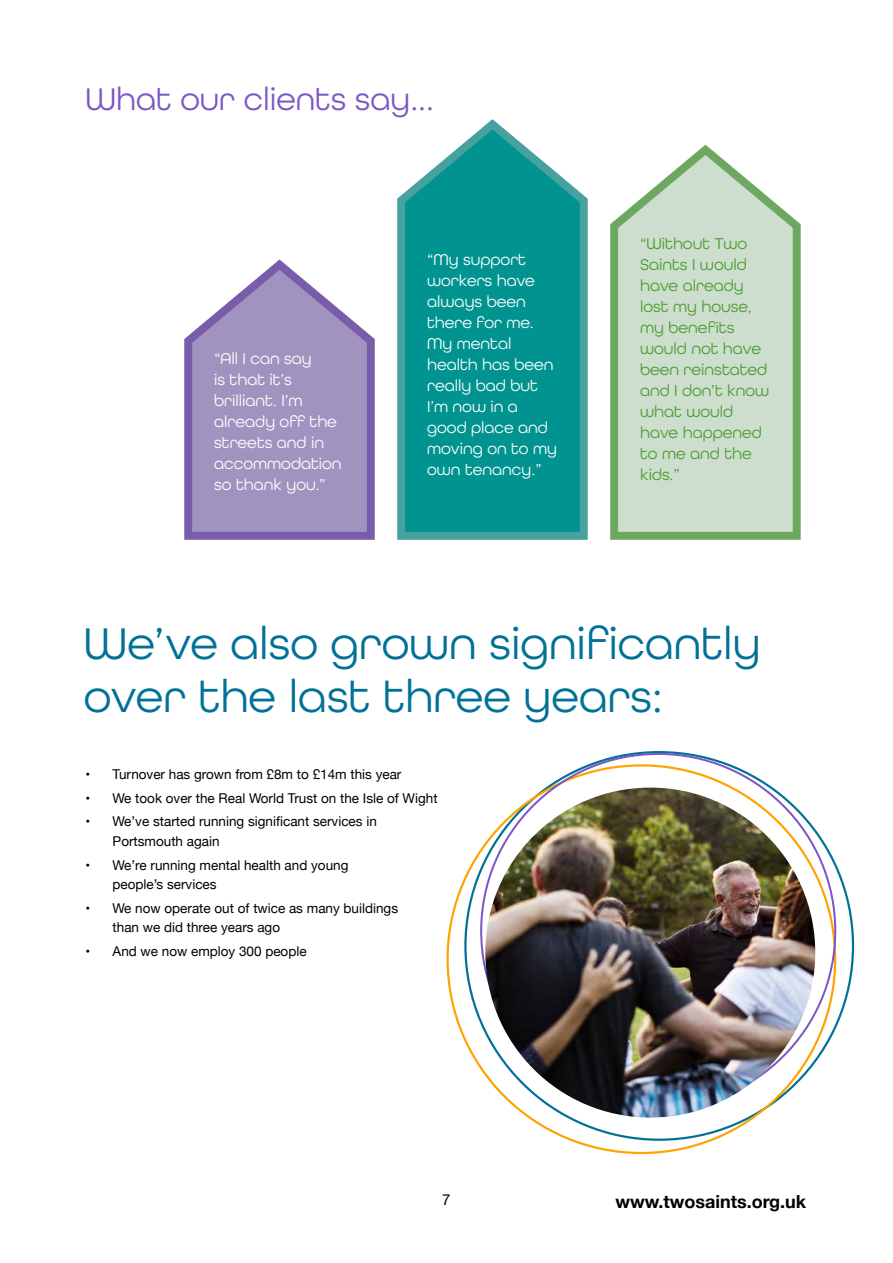
<style>
.page{position:relative;width:893px;height:1263px;background:#fff}
.page>*{position:absolute;margin:0;border:0;box-sizing:border-box;transform-origin:0 0}
.t1{font:46.8px/53.2px "All Round Gothic";color:#007197}
.t2{font:33px "All Round Gothic";color:#7c57c5}
.t3{font:700 18px "Helvetica Neue";color:#000}
.t4{font:16.5px/21px "All Round Gothic";color:#fff}
.t5{font:16.5px/21px "All Round Gothic";color:#4a9c2f}
.t6{font:15px "Helvetica Neue";color:#000}
.t7{font:13.5px/19.5px "Helvetica Neue";color:#000}
</style>
<div class="page">
<img style="left:485px;top:787px;width:330px;height:330px;border-radius:165px">
<svg style="left:610px;top:144px;width:191px;height:396px;background:#c8dbc7"></svg>
<svg style="left:397px;top:119px;width:191px;height:421px;background:#209f9c"></svg>
<svg style="left:184px;top:259px;width:191px;height:281px;background:#a99cc6"></svg>
<h2 class="t2" style="left:86px;top:79px;width:350px">What our clients say...</h2>
<p class="t4" style="left:214px;top:347px;width:129px">“All I can say<br>is that it’s brilliant. I’m already off the streets and in accommodation so thank you.”</p>
<p class="t4" style="left:427px;top:248px;width:131px">“My support workers have always been there for me.<br>My mental health has been really bad but<br>I’m now in a good place and moving on to my own tenancy.”</p>
<p class="t5" style="left:640px;top:233px;width:131px">“Without Two<br>Saints I would have already lost my house, my benefits would not have been reinstated and I don’t know what would have happened to me and the kids.”</p>
<h1 class="t1" style="left:84px;top:616px;width:678px">We’ve also grown significantly over the last three years:</h1>
<p class="t7" style="left:86px;top:765px;width:317px">• Turnover has grown from £8m to £14m this year</p>
<p class="t7" style="left:86px;top:789px;width:354px">• We took over the Real World Trust on the Isle of Wight</p>
<p class="t7" style="left:113px;top:813px;width:266px;text-indent:-27px">• We’ve started running significant services in<br>Portsmouth again</p>
<p class="t7" style="left:113px;top:856px;width:237px;text-indent:-27px">• We’re running mental health and young people’s services</p>
<p class="t7" style="left:113px;top:899px;width:287px;text-indent:-27px">• We now operate out of twice as many buildings than we did three years ago</p>
<p class="t7" style="left:86px;top:942px;width:223px">• And we now employ 300 people</p>
<p class="t6" style="left:442px;top:1189px;width:10px">7</p>
<h3 class="t3" style="left:615px;top:1188px;width:192px">www.twosaints.org.uk</h3>
</div>
